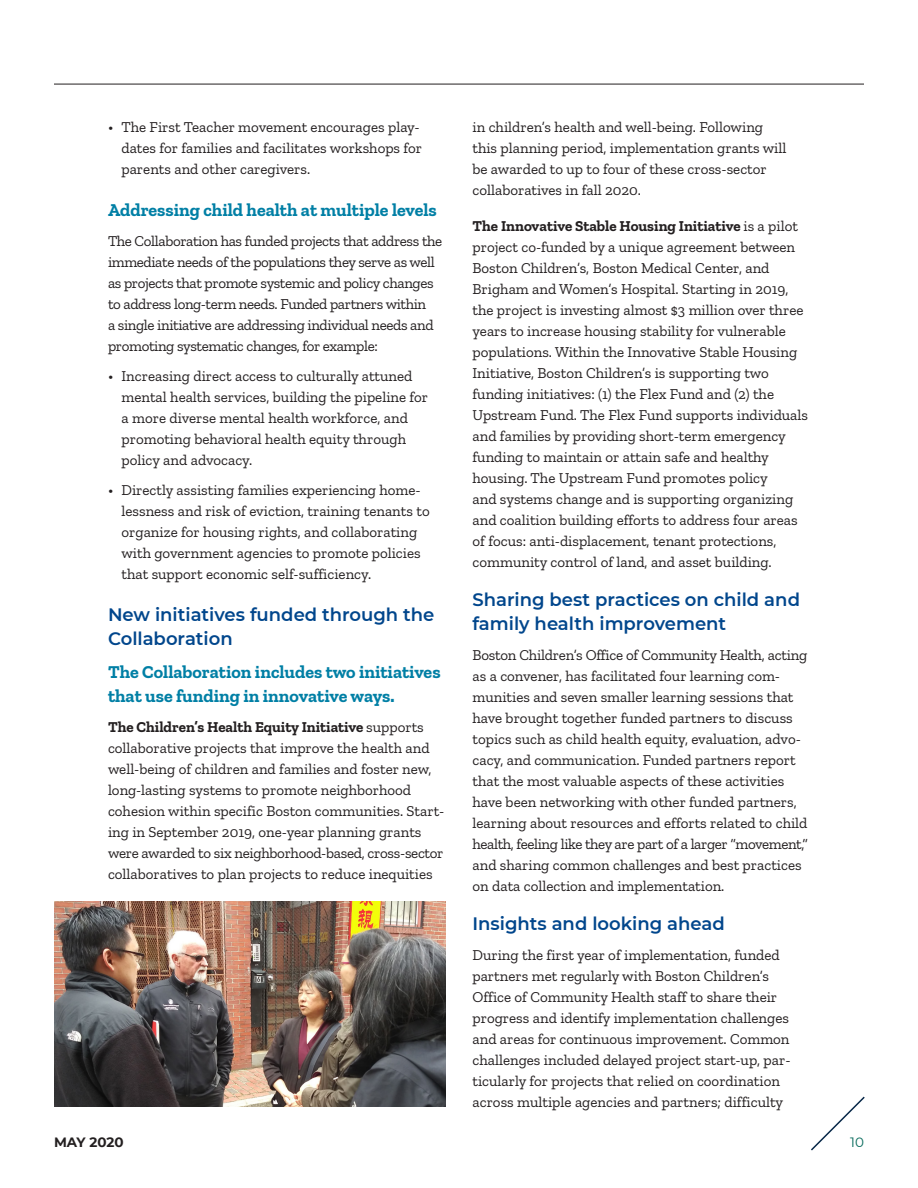
<style>
.page{position:relative;width:918px;height:1188px;background:#fff}
.page>*{position:absolute;margin:0;border:0;box-sizing:border-box;transform-origin:0 0}
.t1{font:600 18px/24px "Montserrat";color:#01468c}
.t2{font:700 18px/24px "Zilla Slab";color:#007fa5}
.Paragraph_with_bold{font:15px/21px "Zilla Slab";color:#231f20}
.Paragraph{font:15px/21px "Zilla Slab";color:#231f20}
.Paragraph_with_list{font:15px/21px "Zilla Slab";letter-spacing:-.025em;color:#231f20}
.t3{font:700 13.5px "Montserrat";color:#231f20}
.t4{font:13.5px "Montserrat";color:#066a5b}
.s1{font-weight:700}
</style>
<div class="page">
<svg style="left:811px;top:1096px;width:54px;height:55px"></svg>
<hr style="left:54px;top:84px;width:810px;height:1px;background:#231f20">
<img style="left:54px;top:902px;width:392px;height:205px">
<p class="Paragraph_with_bold" style="left:122px;top:116px;width:302px;text-indent:-14px">• The First Teacher movement encourages play&shy;dates for families and facilitates workshops for parents and other caregivers.</p>
<h2 class="t2" style="left:108px;top:198px;width:330px">Addressing child health at multiple levels</h2>
<p class="Paragraph_with_list" style="left:108px;top:230px;width:336px">The Collaboration has funded projects that address the immediate needs of the populations they serve as well as projects that promote systemic and policy changes to address long-term needs. Funded partners within<br>a single initiative are addressing individual needs and promoting systematic changes, for example:</p>
<p class="Paragraph_with_bold" style="left:122px;top:365px;width:308px;text-indent:-14px">• Increasing direct access to culturally attuned mental health services, building the pipeline for a more diverse mental health workforce, and promoting behavioral health equity through policy and advocacy.</p>
<p class="Paragraph_with_bold" style="left:122px;top:479px;width:310px;text-indent:-14px">• Directly assisting families experiencing home&shy;lessness and risk of eviction, training tenants to organize for housing rights, and collaborating with government agencies to promote policies that support economic self-sufficiency.</p>
<h1 class="t1" style="left:108px;top:602px;width:328px">New initiatives funded through the<br>Collaboration</h1>
<h2 class="t2" style="left:108px;top:660px;width:334px">The Collaboration includes two initiatives that use funding in innovative ways.</h2>
<p class="Paragraph_with_bold" style="left:108px;top:716px;width:338px"><span class="s1">The Children’s Health Equity Initiative</span> supports collaborative projects that improve the health and well-being of children and families and foster new, long-lasting systems to promote neighborhood cohesion within specific Boston communities. Start&shy;ing in September 2019, one-year planning grants were awarded to six neighborhood-based, cross-sector collaboratives to plan projects to reduce inequities</p>
<p class="Paragraph_with_bold" style="left:472px;top:116px;width:315px">in children’s health and well-being. Following this planning period, implementation grants will be awarded to up to four of these cross-sector collaboratives in fall 2020.</p>
<p class="Paragraph_with_bold" style="left:472px;top:215px;width:337px"><span class="s1">The Innovative Stable Housing Initiative</span> is a pilot project co-funded by a unique agreement between Boston Children’s, Boston Medical Center, and Brigham and Women’s Hospital. Starting in 2019, the project is investing almost $3 million over three years to increase housing stability for vulnerable populations. Within the Innovative Stable Housing Initiative, Boston Children’s is supporting two funding initiatives: (1) the Flex Fund and (2) the Upstream Fund. The Flex Fund supports individuals and families by providing short-term emergency funding to maintain or attain safe and healthy housing. The Upstream Fund promotes policy<br>and systems change and is supporting organizing and coalition building efforts to address four areas of focus: anti-displacement, tenant protections, community control of land, and asset building.</p>
<h1 class="t1" style="left:472px;top:587px;width:329px">Sharing best practices on child and family health improvement</h1>
<p class="Paragraph" style="left:472px;top:644px;width:337px">Boston Children’s Office of Community Health, acting as a convener, has facilitated four learning com&shy;munities and seven smaller learning sessions that have brought together funded partners to discuss topics such as child health equity, evaluation, advo&shy;cacy, and communication. Funded partners report that the most valuable aspects of these activities have been networking with other funded partners, learning about resources and efforts related to child health, feeling like they are part of a larger “movement,” and sharing common challenges and best practices on data collection and implementation.</p>
<h1 class="t1" style="left:472px;top:911px;width:254px">Insights and looking ahead</h1>
<p class="Paragraph" style="left:472px;top:944px;width:320px">During the first year of implementation, funded partners met regularly with Boston Children’s Office of Community Health staff to share their progress and identify implementation challenges and areas for continuous improvement. Common challenges included delayed project start-up, par&shy;ticularly for projects that relied on coordination across multiple agencies and partners; difficulty</p>
<p class="t3" style="left:54px;top:1132px;width:71px">MAY 2020</p>
<p class="t4" style="left:850px;top:1133px;width:15px">10</p>
</div>
